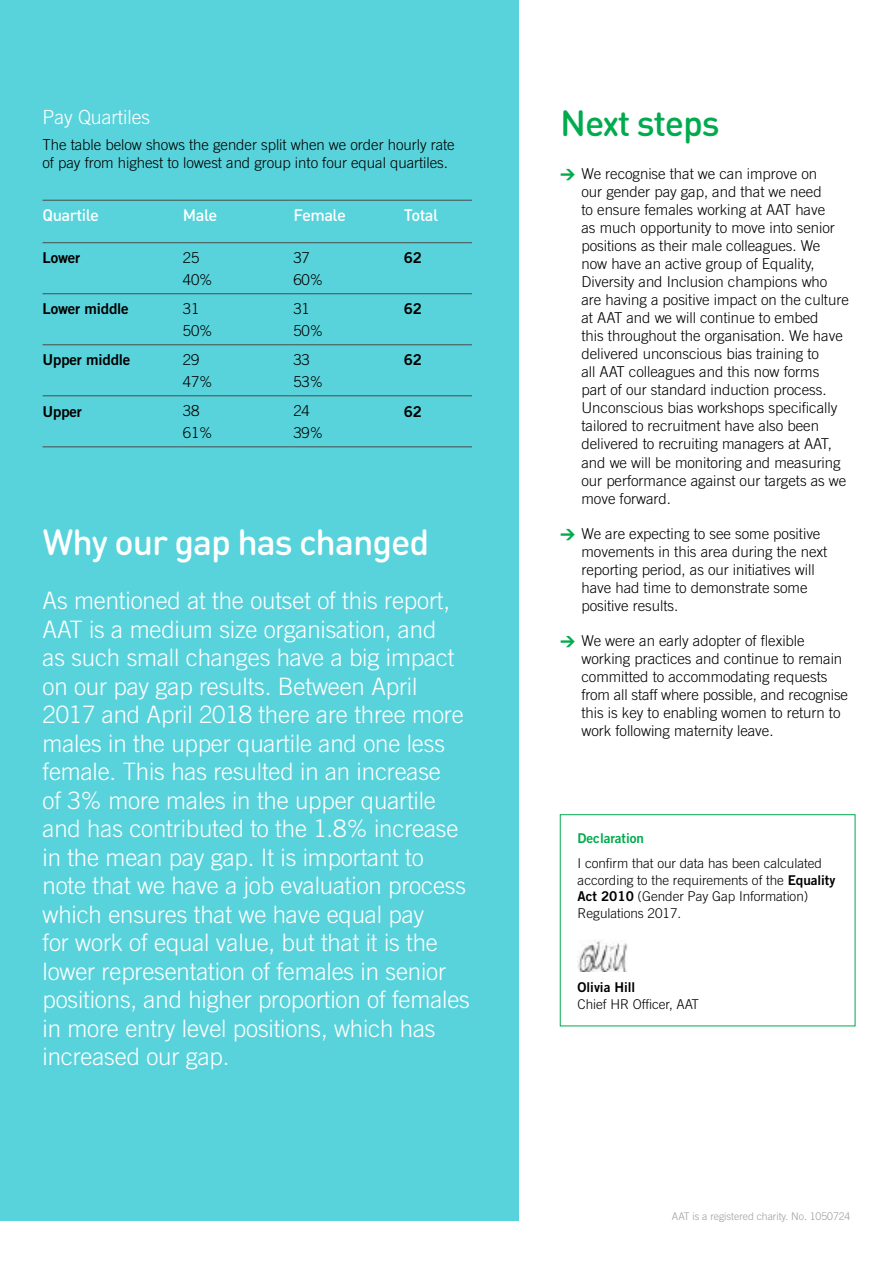
<style>
.page{position:relative;width:893px;height:1263px;background:#fff}
.page>*{position:absolute;margin:0;border:0;box-sizing:border-box;transform-origin:0 0}
.Body_copy{font:500 36px "DIN Round OT";letter-spacing:-.03em;color:#fff}
.Body_copy-2{font:500 36px "DIN Round OT";letter-spacing:-.03em;color:#00ab4e}
.Body_copy-3{font:300 24px/28.5px "Trade Gothic";letter-spacing:-.005em;color:#fff}
.Body_headers{font:300 19.5px "Trade Gothic";letter-spacing:-.005em;color:#fff}
.Body_copy-4{font:500 16.5px "DIN Round OT";letter-spacing:-.03em;color:#fff}
.Intro_paragraph_copy{font:300 15px/18px "Trade Gothic";letter-spacing:-.005em;color:#000}
.Body_copy-5{font:15px "Trade Gothic Bold Two";letter-spacing:-.01em;color:#000}
.Body_copy-6{font:300 15px "Trade Gothic";letter-spacing:-.01em;color:#000}
.Body_copy-7{font:300 13.5px/16.5px "Trade Gothic";letter-spacing:-.005em;color:#000}
.Body_copy-8{font:13.5px "Trade Gothic Bold Two";letter-spacing:-.005em;color:#00ab4e}
.t1{font:13.5px "Trade Gothic Bold Two";letter-spacing:-.005em;color:#000}
.Intro_paragraph_copy-2{font:300 10.5px "Trade Gothic";letter-spacing:-.005em;color:#9d9d9c}
.s1{font-family:"DINOT";font-weight:900;color:#00ab4e}
.s2{font-family:"Trade Gothic Bold Two";font-weight:400}
</style>
<div class="page">
<div style="left:0;top:0;width:519px;height:1220px;background:#59d3db"></div>
<hr style="left:183px;top:293px;width:110px;height:1px;background:#4a4a49">
<hr style="left:404px;top:293px;width:68px;height:1px;background:#4a4a49">
<hr style="left:183px;top:344px;width:110px;height:1px;background:#4a4a49">
<hr style="left:404px;top:344px;width:68px;height:1px;background:#4a4a49">
<hr style="left:183px;top:396px;width:110px;height:1px;background:#4a4a49">
<hr style="left:404px;top:396px;width:68px;height:1px;background:#4a4a49">
<hr style="left:43px;top:447px;width:140px;height:1px;background:#4a4a49">
<hr style="left:43px;top:293px;width:140px;height:1px;background:#4a4a49">
<hr style="left:293px;top:293px;width:111px;height:1px;background:#4a4a49">
<hr style="left:43px;top:344px;width:140px;height:1px;background:#4a4a49">
<hr style="left:293px;top:344px;width:111px;height:1px;background:#4a4a49">
<hr style="left:43px;top:396px;width:140px;height:1px;background:#4a4a49">
<hr style="left:293px;top:396px;width:111px;height:1px;background:#4a4a49">
<hr style="left:183px;top:447px;width:110px;height:1px;background:#4a4a49">
<hr style="left:293px;top:447px;width:111px;height:1px;background:#4a4a49">
<hr style="left:404px;top:447px;width:68px;height:1px;background:#4a4a49">
<hr style="left:43px;top:200px;width:140px;height:1px;background:#4a4a49">
<hr style="left:183px;top:200px;width:110px;height:1px;background:#4a4a49">
<hr style="left:293px;top:200px;width:111px;height:1px;background:#4a4a49">
<hr style="left:404px;top:200px;width:68px;height:1px;background:#4a4a49">
<hr style="left:43px;top:242px;width:140px;height:1px;background:#4a4a49">
<hr style="left:183px;top:242px;width:110px;height:1px;background:#4a4a49">
<hr style="left:293px;top:242px;width:111px;height:1px;background:#4a4a49">
<hr style="left:404px;top:242px;width:68px;height:1px;background:#4a4a49">
<img style="left:578px;top:941px;width:49px;height:30px">
<p class="Body_headers" style="left:43px;top:105px;width:109px">Pay Quartiles</p>
<p class="Intro_paragraph_copy" style="left:43px;top:136px;width:414px">The table below shows the gender split when we order hourly rate of pay from highest to lowest and group into four equal quartiles.</p>
<p class="Body_copy-4" style="left:43px;top:205px;width:58px">Quartile</p>
<p class="Body_copy-4" style="left:183px;top:205px;width:36px">Male</p>
<p class="Body_copy-4" style="left:293px;top:205px;width:54px">Female</p>
<p class="Body_copy-4" style="left:404px;top:205px;width:36px">Total</p>
<p class="Body_copy-5" style="left:43px;top:249px;width:39px">Lower</p>
<p class="Body_copy-6" style="left:183px;top:249px;width:18px">25</p>
<p class="Body_copy-6" style="left:183px;top:271px;width:31px">40%</p>
<p class="Body_copy-6" style="left:293px;top:249px;width:18px">37</p>
<p class="Body_copy-6" style="left:293px;top:271px;width:31px">60%</p>
<p class="Body_copy-5" style="left:404px;top:249px;width:20px">62</p>
<p class="Body_copy-5" style="left:43px;top:300px;width:88px">Lower middle</p>
<p class="Body_copy-6" style="left:183px;top:300px;width:18px">31</p>
<p class="Body_copy-6" style="left:183px;top:322px;width:31px">50%</p>
<p class="Body_copy-6" style="left:293px;top:300px;width:18px">31</p>
<p class="Body_copy-6" style="left:293px;top:322px;width:31px">50%</p>
<p class="Body_copy-5" style="left:404px;top:300px;width:20px">62</p>
<p class="Body_copy-5" style="left:43px;top:351px;width:89px">Upper middle</p>
<p class="Body_copy-6" style="left:183px;top:351px;width:18px">29</p>
<p class="Body_copy-6" style="left:183px;top:373px;width:31px">47%</p>
<p class="Body_copy-6" style="left:293px;top:351px;width:18px">33</p>
<p class="Body_copy-6" style="left:293px;top:373px;width:31px">53%</p>
<p class="Body_copy-5" style="left:404px;top:351px;width:20px">62</p>
<p class="Body_copy-5" style="left:43px;top:402px;width:41px">Upper</p>
<p class="Body_copy-6" style="left:183px;top:402px;width:18px">38</p>
<p class="Body_copy-6" style="left:183px;top:424px;width:31px">61%</p>
<p class="Body_copy-6" style="left:293px;top:402px;width:18px">24</p>
<p class="Body_copy-6" style="left:293px;top:424px;width:31px">39%</p>
<p class="Body_copy-5" style="left:404px;top:402px;width:20px">62</p>
<p class="Body_copy" style="left:43px;top:519px;width:388px">Why our gap has changed</p>
<p class="Body_copy-3" style="left:43px;top:586px;width:429px">As mentioned at the outset of this report, AAT is a medium size organisation, and<br>as such small changes have a big impact on our pay gap results. Between April 2017 and April 2018 there are three more males in the upper quartile and one less female. This has resulted in an increase<br>of 3% more males in the upper quartile and has contributed to the 1.8% increase in the mean pay gap. It is important to note that we have a job evaluation process which ensures that we have equal pay<br>for work of equal value, but that it is the lower representation of females in senior positions, and higher proportion of females in more entry level positions, which has increased our gap.</p>
<p class="Body_copy-2" style="left:560px;top:100px;width:161px">Next steps</p>
<p class="Intro_paragraph_copy" style="left:581px;top:165px;width:269px;text-indent:-21px"><span class="s1">→</span> We recognise that we can improve on<br>our gender pay gap, and that we need<br>to ensure females working at AAT have<br>as much opportunity to move into senior positions as their male colleagues. We now have an active group of Equality, Diversity and Inclusion champions who are having a positive impact on the culture at AAT and we will continue to embed<br>this throughout the organisation. We have delivered unconscious bias training to<br>all AAT colleagues and this now forms<br>part of our standard induction process.<br>Unconscious bias workshops specifically tailored to recruitment have also been delivered to recruiting managers at AAT, and we will be monitoring and measuring our performance against our targets as we move forward.</p>
<p class="Intro_paragraph_copy" style="left:581px;top:524px;width:247px;text-indent:-21px"><span class="s1">→</span> We are expecting to see some positive movements in this area during the next reporting period, as our initiatives will have had time to demonstrate some positive results.</p>
<p class="Intro_paragraph_copy" style="left:581px;top:631px;width:268px;text-indent:-21px"><span class="s1">→</span> We were an early adopter of flexible working practices and continue to remain committed to accommodating requests from all staff where possible, and recognise this is key to enabling women to return to work following maternity leave.</p>
<p class="Body_copy-8" style="left:578px;top:830px;width:68px">Declaration</p>
<p class="Body_copy-7" style="left:578px;top:855px;width:259px">I confirm that our data has been calculated according to the requirements of the <span class="s2">Equality Act 2010</span> (Gender Pay Gap Information)<br>Regulations 2017.</p>
<p class="t1" style="left:578px;top:979px;width:59px">Olivia Hill</p>
<p class="Body_copy-7" style="left:578px;top:995px;width:123px">Chief HR Officer, AAT</p>
<p class="Intro_paragraph_copy-2" style="left:672px;top:1210px;width:180px">AAT is a registered charity. No. 1050724</p>
</div>
